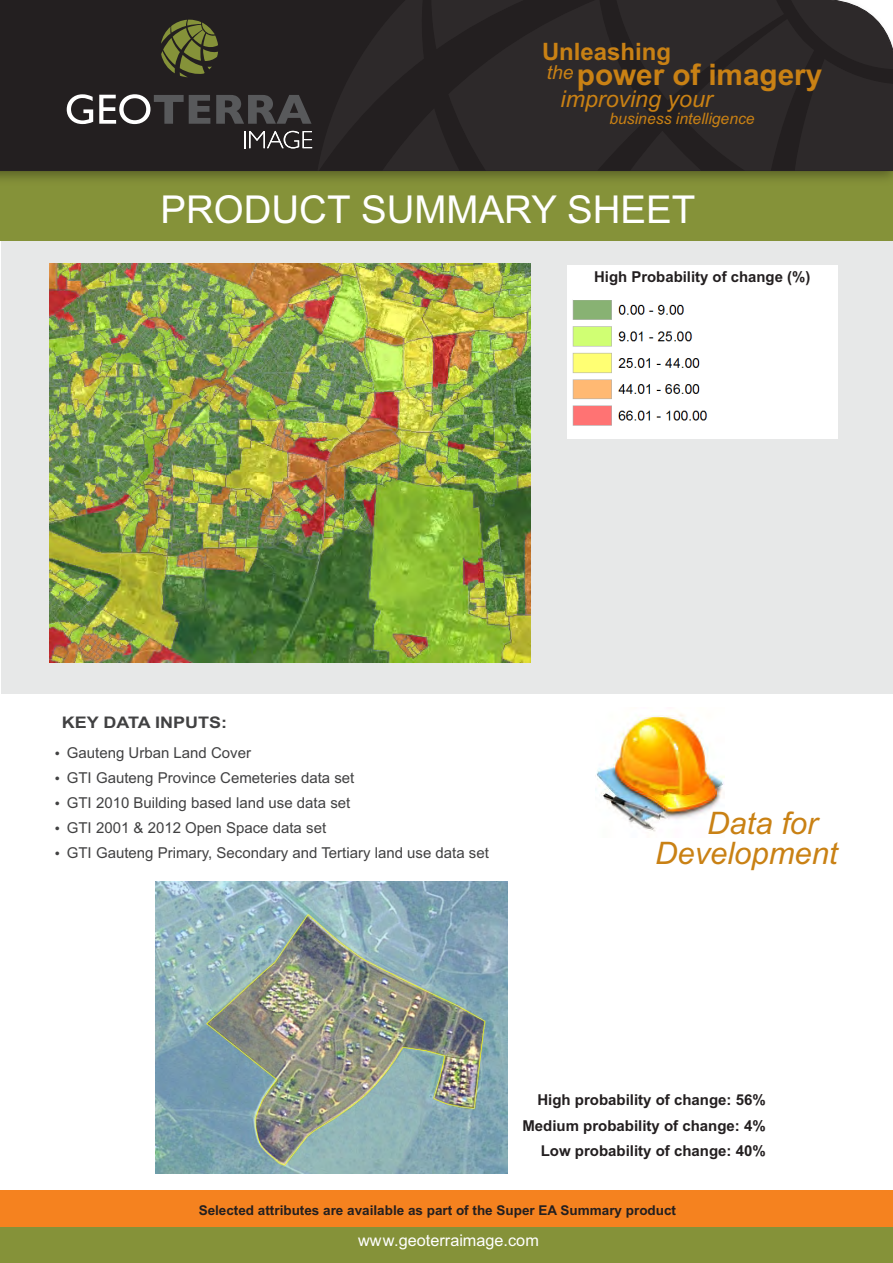
<style>
.page{position:relative;width:893px;height:1263px;background:#fff}
.page>*{position:absolute;margin:0;border:0;box-sizing:border-box;transform-origin:0 0}
.t1{font:38.4px "Arial";color:#fff}
.t2{font:italic 31.05px/30px "Arial";color:#c98114}
.t3{font:700 29.7px "Arial";color:#c98114}
.t4{font:700 24px "Arial";color:#c98114}
.t5{font:italic 23.25px "Arial";color:#c98114}
.t6{font:italic 19.35px "Arial";color:#c98114}
.t7{font:16.2px "Arial";color:#fff}
.t8{font:700 15.9px "Arial";color:#414142;scale:1.13 1}
.t9{font:italic 15.75px "Arial";color:#c98114}
.t10{font:15px/25.2px "Arial";color:#414142}
.t11{font:700 15px/25.2px "Arial";color:#231f20;text-align:right}
.t12{font:700 13.5px "Arial";color:#231f20}
</style>
<div class="page">
<div style="left:2px;top:239px;width:891px;height:454px;background:#e7e8e8"></div>
<div style="left:0;top:171px;width:893px;height:70px;background:#859239"></div>
<div style="left:0;top:0;width:99px;height:171px;background:#231f20"></div>
<svg style="left:67px;top:94px;width:26px;height:30px"></svg>
<svg style="left:99px;top:0;width:794px;height:171px;background:#2d2929"></svg>
<div style="left:0;top:1227px;width:893px;height:36px;background:#859239"></div>
<img style="left:49px;top:264px;width:482px;height:398px">
<img style="left:567px;top:265px;width:271px;height:174px">
<img style="left:595px;top:714px;width:130px;height:118px">
<img style="left:156px;top:881px;width:352px;height:293px">
<div style="left:0;top:1190px;width:893px;height:36px;background:#f5821f"></div>
<div style="left:574px;top:270px;width:262px;height:30px;background:#fff"></div>
<h3 class="t4" style="left:542px;top:42px;width:131px">Unleashing</h3>
<h3 class="t3" style="left:577px;top:63px;width:247px">power of imagery</h3>
<h3 class="t5" style="left:561px;top:90px;width:154px">improving your</h3>
<p class="t9" style="left:609px;top:113px;width:147px">business intelligence</p>
<p class="t6" style="left:547px;top:65px;width:28px">the</p>
<h1 class="t1" style="left:160px;top:195px;width:536px">PRODUCT SUMMARY SHEET</h1>
<p class="t11" style="left:594px;top:266px;width:218px">High Probability of change (%)</p>
<p class="t8" style="left:62px;top:716px;width:148px">KEY DATA INPUTS:</p>
<p class="t10" style="left:67px;top:741px;width:424px">Gauteng Urban Land Cover<br>GTI Gauteng Province Cemeteries data set<br>GTI 2010 Building based land use data set<br>GTI 2001 &amp; 2012 Open Space data set<br>GTI Gauteng Primary, Secondary and Tertiary land use data set</p>
<h2 class="t2" style="left:655px;top:811px;width:184px;text-indent:52px">Data for<br>Development</h2>
<p class="t11" style="left:522px;top:1089px;width:245px">High probability of change: 56%<br>Medium probability of change: 4%<br>Low probability of change: 40%</p>
<p class="t12" style="left:199px;top:1205px;width:479px">Selected attributes are available as part of the Super EA Summary product</p>
<p class="t7" style="left:358px;top:1234px;width:182px">www.geoterraimage.com</p>
</div>
